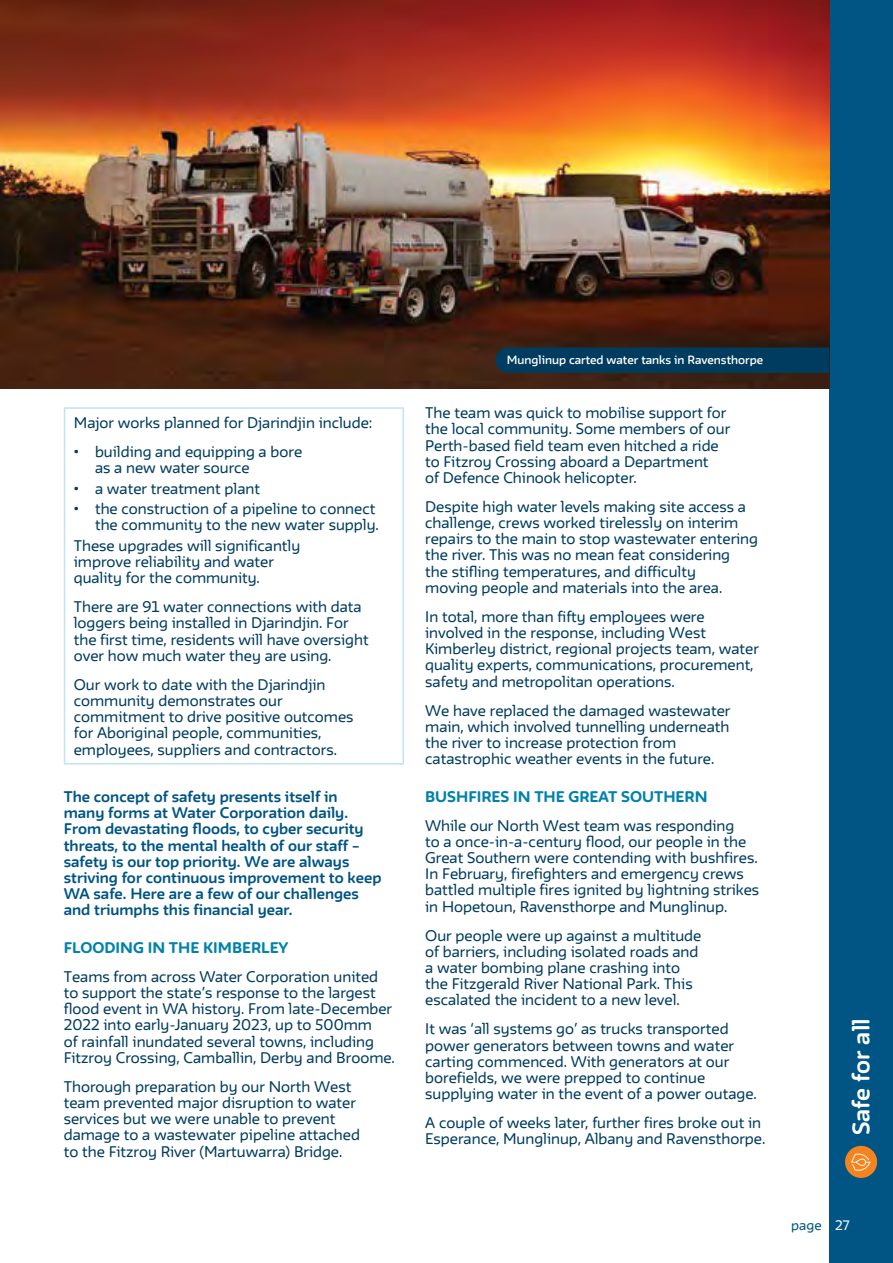
<style>
.page{position:relative;width:893px;height:1263px;background:#fff}
.page>*{position:absolute;margin:0;border:0;box-sizing:border-box;transform-origin:0 0}
.t1{font:700 21px "FWT Irma Round";color:#fff}
.Body_copy{font:13.5px/16.2px "FWT Irma Round";color:#003c5f}
.t2{font:700 13.5px/16.2px "FWT Irma Round";color:#005584}
.t3{font:800 13.5px "FWT Irma Round";color:#0082ab}
.t4{font:12px "FWT Irma Round";color:#005584}
.t5{font:600 10.5px "FWT Irma Round";color:#fff}
.s1{color:#fff}
</style>
<div class="page">
<div style="left:829px;top:0;width:64px;height:1263px;background:#005584"></div>
<svg style="left:63px;top:407px;width:341px;height:358px"></svg>
<img style="left:42px;top:0;width:787px;height:388px">
<div style="left:495px;top:347px;width:334px;height:26px;background:#003c5f"></div>
<div style="left:845px;top:1146px;width:32px;height:32px;background:#f5841f;border-radius:50%"></div>
<svg style="left:851px;top:1154px;width:19px;height:17px"></svg>
<svg style="left:1px;top:0;width:41px;height:389px"></svg>
<hr style="left:0;top:0;width:1px;height:1263px;background:#000">
<p class="Body_copy" style="left:74px;top:414px;width:300px">Major works planned for Djarindjin include:</p>
<p class="Body_copy" style="left:95px;top:443px;width:209px;text-indent:-21px">• building and equipping a bore as a new water source</p>
<p class="Body_copy" style="left:74px;top:479px;width:188px">• a water treatment plant</p>
<p class="Body_copy" style="left:74px;top:500px;width:307px;text-align:right">• the construction of a pipeline to connect the community to the new water supply.</p>
<p class="Body_copy" style="left:74px;top:536px;width:228px">These upgrades will significantly improve reliability and water quality for the community.</p>
<p class="Body_copy" style="left:74px;top:598px;width:296px">There are 91 water connections with data loggers being installed in Djarindjin. For the first time, residents will have oversight over how much water they are using.</p>
<p class="Body_copy" style="left:74px;top:675px;width:281px">Our work to date with the Djarindjin community demonstrates our commitment to drive positive outcomes for Aboriginal people, communities, employees, suppliers and contractors.</p>
<p class="t2" style="left:64px;top:788px;width:319px">The concept of safety presents itself in many forms at Water Corporation daily.<br>From devastating floods, to cyber security threats, to the mental health of our staff – safety is our top priority. We are always striving for continuous improvement to keep WA safe. Here are a few of our challenges and triumphs this financial year.</p>
<p class="t3" style="left:64px;top:936px;width:226px">FLOODING IN THE KIMBERLEY</p>
<p class="Body_copy" style="left:64px;top:967px;width:333px">Teams from across Water Corporation united to support the state’s response to the largest flood event in WA history. From late-December 2022 into early-January 2023, up to 500mm<br>of rainfall inundated several towns, including Fitzroy Crossing, Camballin, Derby and Broome.</p>
<p class="Body_copy" style="left:64px;top:1077px;width:298px">Thorough preparation by our North West team prevented major disruption to water services but we were unable to prevent damage to a wastewater pipeline attached to the Fitzroy River (Martuwarra) Bridge.</p>
<p class="t5" style="left:507px;top:352px;width:258px">Munglinup carted water tanks in Ravensthorpe</p>
<p class="Body_copy" style="left:425px;top:404px;width:307px">The team was quick to mobilise support for the local community. Some members of our Perth-based field team even hitched a ride to Fitzroy Crossing aboard a Department<br>of Defence Chinook helicopter.</p>
<p class="Body_copy" style="left:425px;top:497px;width:334px">Despite high water levels making site access a challenge, crews worked tirelessly on interim repairs to the main to stop wastewater entering the river. This was no mean feat considering<br>the stifling temperatures, and difficulty<br>moving people and materials into the area.</p>
<p class="Body_copy" style="left:425px;top:607px;width:335px">In total, more than fifty employees were involved in the response, including West Kimberley district, regional projects team, water quality experts, communications, procurement, safety and metropolitan operations.</p>
<p class="Body_copy" style="left:425px;top:701px;width:307px">We have replaced the damaged wastewater main, which involved tunnelling underneath the river to increase protection from catastrophic weather events in the future.</p>
<p class="t3" style="left:425px;top:785px;width:284px">BUSHFIRES IN THE GREAT SOUTHERN</p>
<p class="Body_copy" style="left:425px;top:816px;width:336px">While our North West team was responding<br>to a once-in-a-century flood, our people in the Great Southern were contending with bushfires.<br>In February, firefighters and emergency crews battled multiple fires ignited by lightning strikes in Hopetoun, Ravensthorpe and Munglinup.</p>
<p class="Body_copy" style="left:425px;top:926px;width:278px">Our people were up against a multitude of barriers, including isolated roads and a water bombing plane crashing into the Fitzgerald River National Park. This escalated the incident to a new level.</p>
<p class="Body_copy" style="left:425px;top:1020px;width:333px">It was ‘all systems go’ as trucks transported power generators between towns and water carting commenced. With generators at our borefields, we were prepped to continue supplying water in the event of a power outage.</p>
<p class="Body_copy" style="left:425px;top:1114px;width:342px">A couple of weeks later, further fires broke out in<br>Esperance, Munglinup, Albany and Ravensthorpe.</p>
<h1 class="t1" style="left:844px;top:1135px;width:119px;rotate:-90deg">Safe for all</h1>
<p class="t4" style="left:791px;top:1215px;width:60px">page <span class="s1">27</span></p>
</div>
